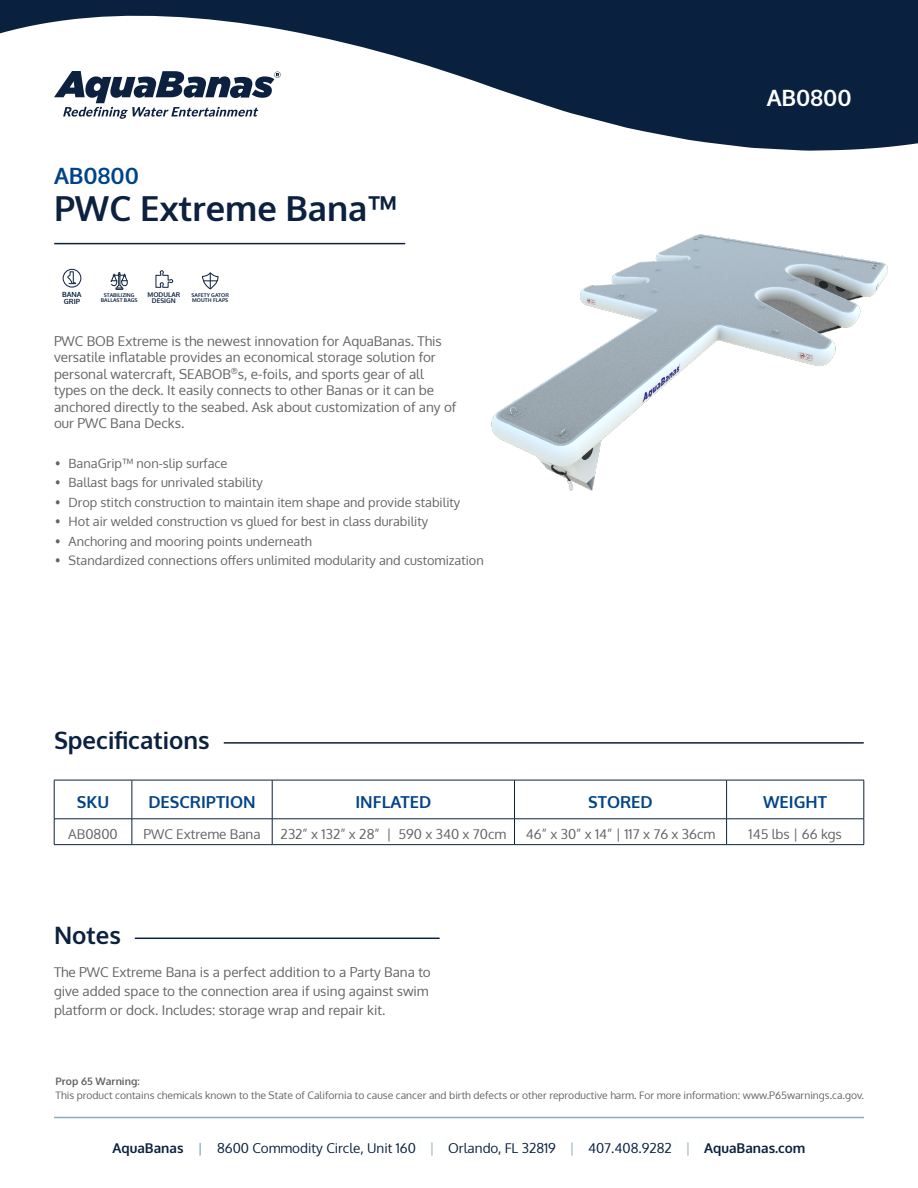
<style>
.page{position:relative;width:918px;height:1188px;background:#fff}
.page>*{position:absolute;margin:0;border:0;box-sizing:border-box;transform-origin:0 0}
.t1{font:700 34.5px "Oxygen";color:#0b213f}
.t2{font:700 24px "Oxygen";color:#0b213f}
.t3{font:700 22.5px "Oxygen";color:#004389}
.t4{font:700 22.5px "Oxygen";color:#fff}
.t5{font:700 16.5px "Oxygen";color:#004389}
.t6{font:13.5px/16.5px "Oxygen";color:#636366}
.t7{font:13.5px "Oxygen";color:#09213f}
.t8{font:12.75px "Oxygen";color:#636366}
.t9{font:10.35px "Oxygen";color:#636366}
.t10{font:700 10.35px "Oxygen";color:#636366}
.t11{font:700 7.05px/7.4px "Oxygen";color:#0b213f}
.t12{font:700 6.6px/6.8px "Oxygen";color:#0b213f;text-align:center}
.t13{font:700 5.25px/5.4px "Oxygen";color:#0b213f}
.s1{font-weight:700}
.s2{font-weight:700;color:#87aebc}
.s3{color:#87aebc}
</style>
<div class="page">
<hr style="left:54px;top:1117px;width:810px;height:1px;background:#87aebc">
<svg style="left:0;top:0;width:918px;height:151px;fill:#09213f"></svg>
<img style="left:491px;top:234px;width:397px;height:257px">
<hr style="left:55px;top:243px;width:350px;height:1px;background:#0b213f">
<hr style="left:224px;top:742px;width:639px;height:2px;background:#0b213f">
<hr style="left:135px;top:938px;width:304px;height:1px;background:#0b213f">
<hr style="left:54px;top:780px;width:78px;height:1px;background:#0b213f">
<hr style="left:54px;top:780px;width:1px;height:39px;background:#0b213f">
<hr style="left:132px;top:780px;width:140px;height:1px;background:#0b213f">
<hr style="left:132px;top:780px;width:1px;height:39px;background:#0b213f">
<hr style="left:272px;top:780px;width:242px;height:1px;background:#0b213f">
<hr style="left:272px;top:780px;width:1px;height:39px;background:#0b213f">
<hr style="left:514px;top:780px;width:213px;height:1px;background:#0b213f">
<hr style="left:514px;top:780px;width:1px;height:39px;background:#0b213f">
<hr style="left:727px;top:780px;width:137px;height:1px;background:#0b213f">
<hr style="left:726px;top:780px;width:1px;height:39px;background:#0b213f">
<hr style="left:864px;top:780px;width:1px;height:39px;background:#0b213f">
<hr style="left:54px;top:819px;width:78px;height:1px;background:#0b213f">
<svg style="left:54px;top:819px;width:1px;height:25px"></svg>
<hr style="left:132px;top:819px;width:140px;height:1px;background:#0b213f">
<svg style="left:132px;top:819px;width:1px;height:25px"></svg>
<hr style="left:272px;top:819px;width:242px;height:1px;background:#0b213f">
<svg style="left:272px;top:819px;width:1px;height:25px"></svg>
<hr style="left:514px;top:819px;width:213px;height:1px;background:#0b213f">
<svg style="left:514px;top:820px;width:1px;height:24px"></svg>
<hr style="left:727px;top:819px;width:137px;height:1px;background:#0b213f">
<svg style="left:726px;top:819px;width:1px;height:25px"></svg>
<svg style="left:864px;top:819px;width:1px;height:25px"></svg>
<hr style="left:54px;top:844px;width:78px;height:1px;background:#0b213f">
<hr style="left:132px;top:844px;width:140px;height:1px;background:#0b213f">
<hr style="left:272px;top:844px;width:242px;height:1px;background:#0b213f">
<hr style="left:514px;top:844px;width:213px;height:1px;background:#0b213f">
<hr style="left:727px;top:844px;width:137px;height:1px;background:#0b213f">
<svg style="left:155px;top:270px;width:18px;height:18px"></svg>
<svg style="left:202px;top:272px;width:17px;height:18px"></svg>
<div style="left:63px;top:269px;width:18px;height:18px;border:1px solid #0b213f;border-radius:50%"></div>
<svg style="left:67px;top:271px;width:9px;height:16px"></svg>
<svg style="left:111px;top:272px;width:17px;height:18px"></svg>
<p class="t3" style="left:54px;top:162px;width:86px">AB0800</p>
<p class="t1" style="left:54px;top:187px;width:346px">PWC Extreme Bana™</p>
<p class="t11" style="left:62px;top:291px;width:21px">BANA<br>GRIP</p>
<p class="t13" style="left:101px;top:292px;width:38px;text-align:center">STABILIZING<br>BALLAST BAGS</p>
<p class="t12" style="left:148px;top:291px;width:34px">MODULAR<br>DESIGN</p>
<p class="t13" style="left:192px;top:292px;width:39px">SAFETY GATOR<br>MOUTH FLAPS</p>
<p class="t6" style="left:54px;top:333px;width:404px">PWC BOB Extreme is the newest innovation for AquaBanas. This versatile inflatable provides an economical storage solution for personal watercraft, SEABOB<sup>®</sup>s, e-foils, and sports gear of all types on the deck. It easily connects to other Banas or it can be anchored directly to the seabed. Ask about customization of any of our PWC Bana Decks.</p>
<p class="t8" style="left:55px;top:454px;width:174px">• BanaGrip™ non-slip surface</p>
<p class="t8" style="left:55px;top:474px;width:209px">• Ballast bags for unrivaled stability</p>
<p class="t8" style="left:55px;top:493px;width:407px">• Drop stitch construction to maintain item shape and provide stability</p>
<p class="t8" style="left:55px;top:513px;width:375px">• Hot air welded construction vs glued for best in class durability</p>
<p class="t8" style="left:55px;top:532px;width:258px">• Anchoring and mooring points underneath</p>
<p class="t8" style="left:55px;top:552px;width:430px">• Standardized connections offers unlimited modularity and customization</p>
<p class="t2" style="left:54px;top:725px;width:157px">Specifications</p>
<p class="t4" style="left:767px;top:84px;width:86px">AB0800</p>
<p class="t5" style="left:77px;top:792px;width:34px">SKU</p>
<p class="t5" style="left:148px;top:792px;width:109px">DESCRIPTION</p>
<p class="t5" style="left:355px;top:792px;width:77px">INFLATED</p>
<p class="t5" style="left:588px;top:792px;width:66px">STORED</p>
<p class="t5" style="left:763px;top:792px;width:65px">WEIGHT</p>
<p class="t6" style="left:68px;top:826px;width:51px">AB0800</p>
<p class="t6" style="left:143px;top:826px;width:119px">PWC Extreme Bana</p>
<p class="t6" style="left:281px;top:826px;width:227px">232” x 132” x 28” | 590 x 340 x 70cm</p>
<p class="t6" style="left:526px;top:826px;width:191px">46” x 30” x 14” | 117 x 76 x 36cm</p>
<p class="t6" style="left:749px;top:826px;width:95px">145 lbs | 66 kgs</p>
<p class="t2" style="left:54px;top:921px;width:68px">Notes</p>
<p class="t6" style="left:54px;top:962px;width:378px;line-height:19.2px">The PWC Extreme Bana is a perfect addition to a Party Bana to give added space to the connection area if using against swim platform or dock. Includes: storage wrap and repair kit.</p>
<p class="t10" style="left:56px;top:1074px;width:86px">Prop 65 Warning:</p>
<p class="t9" style="left:56px;top:1089px;width:810px">This product contains chemicals known to the State of California to cause cancer and birth defects or other reproductive harm. For more information: www.P65warnings.ca.gov.</p>
<p class="t7" style="left:112px;top:1139px;width:695px"><span class="s1">AquaBanas</span> <span class="s2">|</span> 8600 Commodity Circle, Unit 160 <span class="s3">|</span> Orlando, FL 32819 <span class="s3">|</span> 407.408.9282 <span class="s3">|</span> <span class="s1">AquaBanas.com</span></p>
</div>
